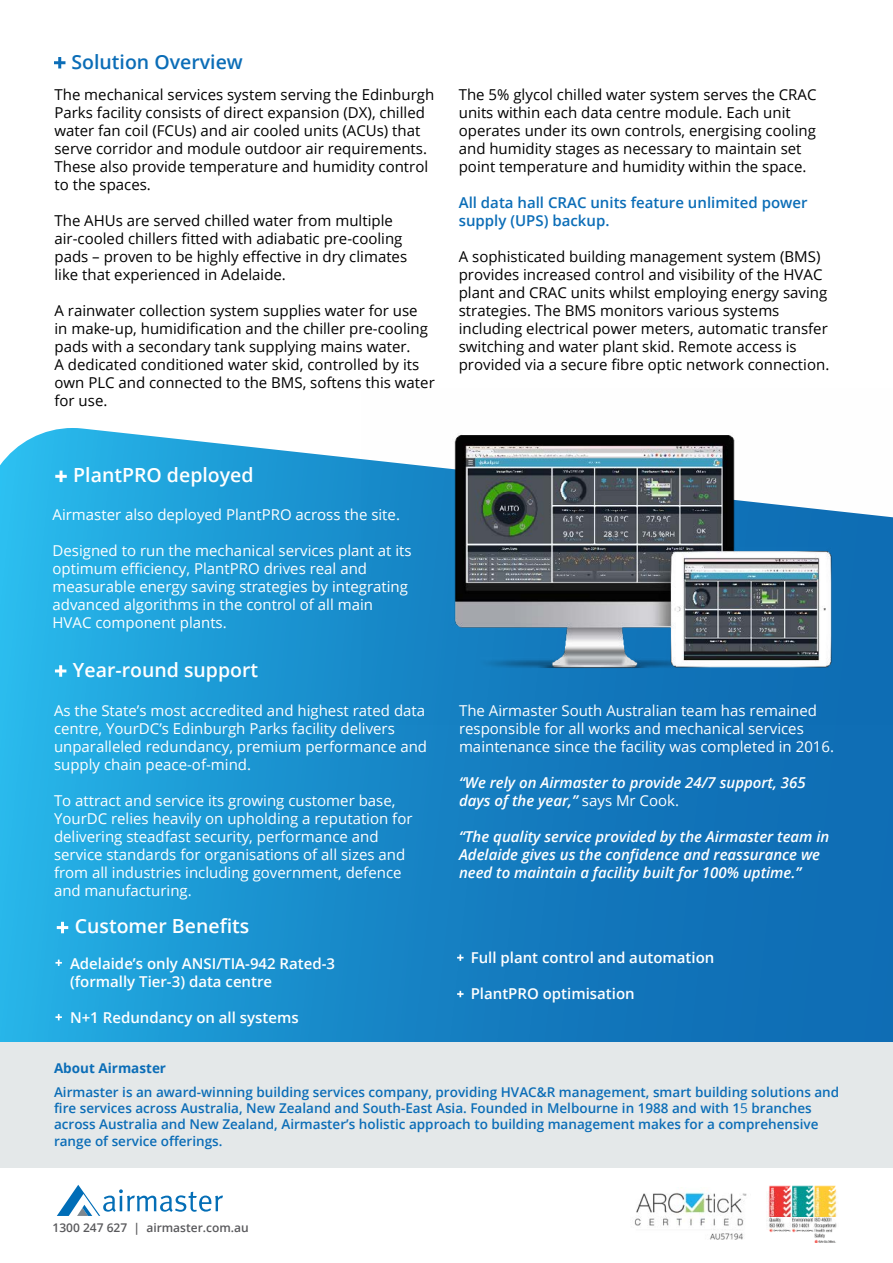
<style>
.page{position:relative;width:893px;height:1263px;background:#fff}
.page>*{position:absolute;margin:0;border:0;box-sizing:border-box;transform-origin:0 0}
.t1{font:600 19.5px "Open Sans";color:#fff}
.t2{font:600 19.5px "Open Sans";color:#0b6db7}
.t3{font:15px/18px "Open Sans";color:#000}
.t4{font:15px/18px "Open Sans";color:#fff}
.t5{font:italic 600 15px/18px "Open Sans";color:#fff}
.t6{font:600 15px/18px "Open Sans";color:#fff}
.t7{font:600 15px/18px "Open Sans";color:#0b6db7}
.t8{font:600 13.5px/16.2px "Open Sans";color:#0b6db7}
.t9{font:700 13.5px "Open Sans";color:#0b6db7}
.t10{font:600 12px "Open Sans";color:#59595c}
.s1{font-weight:400;font-style:normal}
.s2{font-weight:400}
</style>
<div class="page">
<svg style="left:0;top:428px;width:893px;height:614px;background:#1c8fcd"></svg>
<div style="left:0;top:1042px;width:893px;height:126px;background:#e4e8e9"></div>
<svg style="left:54px;top:57px;width:11px;height:11px"></svg>
<svg style="left:55px;top:471px;width:12px;height:11px"></svg>
<svg style="left:457px;top:954px;width:7px;height:7px"></svg>
<svg style="left:457px;top:991px;width:7px;height:6px"></svg>
<svg style="left:55px;top:665px;width:11px;height:12px"></svg>
<svg style="left:55px;top:959px;width:7px;height:7px"></svg>
<svg style="left:55px;top:1014px;width:7px;height:6px"></svg>
<svg style="left:57px;top:922px;width:11px;height:11px"></svg>
<img style="left:361px;top:428px;width:532px;height:296px">
<img style="left:767px;top:1185px;width:70px;height:58px">
<svg style="left:57px;top:1185px;width:166px;height:31px"></svg>
<img style="left:634px;top:1192px;width:113px;height:48px">
<h1 class="t2" style="left:71px;top:48px;width:173px">Solution Overview</h1>
<p class="t3" style="left:54px;top:85px;width:381px">The mechanical services system serving the Edinburgh Parks facility consists of direct expansion (DX), chilled water fan coil (FCUs) and air cooled units (ACUs) that serve corridor and module outdoor air requirements.<br>These also provide temperature and humidity control to the spaces.</p>
<p class="t3" style="left:54px;top:211px;width:354px">The AHUs are served chilled water from multiple air-cooled chillers fitted with adiabatic pre-cooling pads – proven to be highly effective in dry climates like that experienced in Adelaide.</p>
<p class="t3" style="left:54px;top:301px;width:382px">A rainwater collection system supplies water for use<br>in make-up, humidification and the chiller pre-cooling pads with a secondary tank supplying mains water.<br>A dedicated conditioned water skid, controlled by its own PLC and connected to the BMS, softens this water for use.</p>
<p class="t3" style="left:459px;top:85px;width:359px">The 5% glycol chilled water system serves the CRAC units within each data centre module. Each unit operates under its own controls, energising cooling and humidity stages as necessary to maintain set point temperature and humidity within the space.</p>
<p class="t7" style="left:459px;top:193px;width:350px">All data hall CRAC units feature unlimited power supply (UPS) backup.</p>
<p class="t3" style="left:459px;top:247px;width:372px">A sophisticated building management system (BMS) provides increased control and visibility of the HVAC plant and CRAC units whilst employing energy saving strategies. The BMS monitors various systems including electrical power meters, automatic transfer switching and water plant skid. Remote access is provided via a secure fibre optic network connection.</p>
<h1 class="t1" style="left:73px;top:462px;width:182px">PlantPRO deployed</h1>
<p class="t4" style="left:53px;top:505px;width:349px">Airmaster also deployed PlantPRO across the site.</p>
<p class="t4" style="left:53px;top:541px;width:361px">Designed to run the mechanical services plant at its optimum efficiency, PlantPRO drives real and measurable energy saving strategies by integrating advanced algorithms in the control of all main HVAC component plants.</p>
<h1 class="t1" style="left:73px;top:656px;width:187px">Year-round support</h1>
<p class="t4" style="left:54px;top:701px;width:375px">As the State’s most accredited and highest rated data centre, YourDC’s Edinburgh Parks facility delivers unparalleled redundancy, premium performance and supply chain peace-of-mind.</p>
<p class="t4" style="left:54px;top:791px;width:360px">To attract and service its growing customer base, YourDC relies heavily on upholding a reputation for delivering steadfast security, performance and service standards for organisations of all sizes and from all industries including government, defence and manufacturing.</p>
<h1 class="t1" style="left:75px;top:913px;width:176px">Customer Benefits</h1>
<p class="t6" style="left:70px;top:954px;width:267px">Adelaide’s only ANSI/TIA-942 Rated-3 (formally Tier-3) data centre</p>
<p class="t6" style="left:70px;top:1008px;width:230px">N+1 Redundancy on all systems</p>
<p class="t4" style="left:459px;top:701px;width:377px">The Airmaster South Australian team has remained responsible for all works and mechanical services maintenance since the facility was completed in 2016.</p>
<p class="t5" style="left:459px;top:773px;width:348px">“We rely on Airmaster to provide 24/7 support, 365 days of the year,” <span class="s1">says Mr Cook.</span></p>
<p class="t5" style="left:459px;top:827px;width:372px">“The quality service provided by the Airmaster team in<br>Adelaide gives us the confidence and reassurance we need to maintain a facility built for 100% uptime.”</p>
<p class="t6" style="left:471px;top:948px;width:245px">Full plant control and automation</p>
<p class="t6" style="left:471px;top:984px;width:165px">PlantPRO optimisation</p>
<p class="t9" style="left:54px;top:1058px;width:114px">About Airmaster</p>
<p class="t8" style="left:54px;top:1084px;width:787px">Airmaster is an award-winning building services company, providing HVAC&amp;R management, smart building solutions and fire services across Australia, New Zealand and South-East Asia. Founded in Melbourne in 1988 and with 1<span class="s2">5</span> branches across Australia and New Zealand, Airmaster’s holistic approach to building management makes for a comprehensive range of service offerings.</p>
<p class="t10" style="left:53px;top:1219px;width:198px">1300 247 627 | airmaster.com.au</p>
</div>
